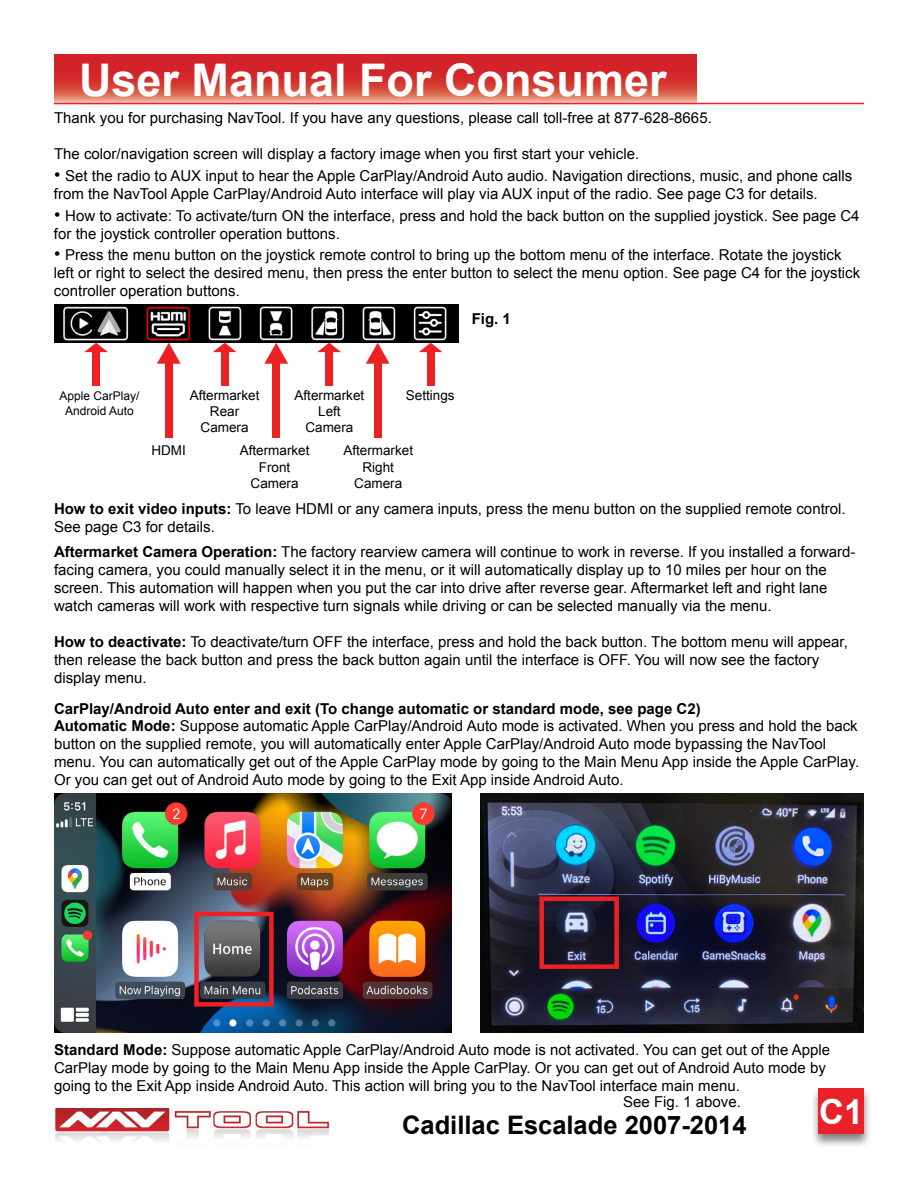
<style>
.page{position:relative;width:918px;height:1188px;background:#fff}
.page>*{position:absolute;margin:0;border:0;box-sizing:border-box;transform-origin:0 0}
.t1{font:700 45px "Arial";color:#fff}
.t2{font:700 36px "Arial";color:#fff}
.t3{font:700 34.5px "Arial";color:#fff}
.t4{font:700 25.5px "Arial";color:#000101}
.t5{font:15px/18px "Arial";color:#000}
.t6{font:700 15px "Arial";color:#000}
.t7{font:13.5px/16.2px "Arial";color:#000;text-align:center}
.t8{font:12px/14.4px "Arial";color:#000;text-align:center}
.s1{font-size:18px}
.s2{font-weight:700}
</style>
<div class="page">
<img style="left:54px;top:1108px;width:276px;height:34px">
<div style="left:810px;top:1087px;width:62px;height:62px;background:#000;opacity:.5"></div>
<svg style="left:54px;top:54px;width:643px;height:49px;background:#d6423d"></svg>
<hr style="left:54px;top:103px;width:810px;height:1px;background:#e82228">
<img style="left:481px;top:794px;width:383px;height:238px">
<img style="left:54px;top:794px;width:398px;height:238px">
<div style="left:194px;top:912px;width:80px;height:95px;border:4px solid #ed2124"></div>
<div style="left:539px;top:897px;width:80px;height:72px;border:4px solid #ed2124"></div>
<img style="left:54px;top:305px;width:405px;height:38px">
<svg style="left:84px;top:343px;width:24px;height:9px"></svg>
<div style="left:92px;top:351px;width:8px;height:35px;background:#ed2124"></div>
<svg style="left:157px;top:343px;width:24px;height:21px"></svg>
<div style="left:165px;top:361px;width:8px;height:77px;background:#ed2124"></div>
<svg style="left:213px;top:343px;width:24px;height:9px"></svg>
<div style="left:221px;top:351px;width:8px;height:35px;background:#ed2124"></div>
<svg style="left:264px;top:343px;width:24px;height:21px"></svg>
<div style="left:272px;top:361px;width:8px;height:77px;background:#ed2124"></div>
<svg style="left:317px;top:343px;width:24px;height:9px"></svg>
<div style="left:325px;top:351px;width:8px;height:35px;background:#ed2124"></div>
<svg style="left:366px;top:343px;width:24px;height:21px"></svg>
<div style="left:374px;top:361px;width:8px;height:77px;background:#ed2124"></div>
<svg style="left:419px;top:343px;width:24px;height:9px"></svg>
<div style="left:427px;top:351px;width:7px;height:35px;background:#ed2124"></div>
<div style="left:818px;top:1088px;width:46px;height:46px;background:#e82228"></div>
<h1 class="t1" style="left:79px;top:50px;width:589px">User Manual For Consumer</h1>
<p class="t5" style="left:54px;top:109px;width:659px">Thank you for purchasing NavTool. If you have any questions, please call toll-free at 877-628-8665.</p>
<p class="t5" style="left:54px;top:145px;width:587px">The color/navigation screen will display a factory image when you first start your vehicle.</p>
<p class="t5" style="left:54px;top:167px;width:800px"><span class="s1">•</span> Set the radio to AUX input to hear the Apple CarPlay/Android Auto audio. Navigation directions, music, and phone calls from the NavTool Apple CarPlay/Android Auto interface will play via AUX input of the radio. See page C3 for details.</p>
<p class="t5" style="left:54px;top:207px;width:807px"><span class="s1">•</span> How to activate: To activate/turn ON the interface, press and hold the back button on the supplied joystick. See page C4 for the joystick controller operation buttons.</p>
<p class="t5" style="left:54px;top:246px;width:808px"><span class="s1">•</span> Press the menu button on the joystick remote control to bring up the bottom menu of the interface. Rotate the joystick left or right to select the desired menu, then press the enter button to select the menu option. See page C4 for the joystick controller operation buttons.</p>
<p class="t6" style="left:472px;top:309px;width:41px">Fig. 1</p>
<p class="t8" style="left:59px;top:389px;width:82px">Apple CarPlay/<br>Android Auto</p>
<p class="t7" style="left:190px;top:387px;width:71px">Aftermarket<br>Rear<br>Camera</p>
<p class="t7" style="left:240px;top:443px;width:71px">Aftermarket<br>Front<br>Camera</p>
<p class="t7" style="left:295px;top:387px;width:71px">Aftermarket<br>Left<br>Camera</p>
<p class="t7" style="left:343px;top:443px;width:71px">Aftermarket<br>Right<br>Camera</p>
<p class="t7" style="left:406px;top:387px;width:50px">Settings</p>
<p class="t7" style="left:151px;top:443px;width:36px">HDMI</p>
<p class="t5" style="left:54px;top:500px;width:793px"><span class="s2">How to exit video inputs:</span> To leave HDMI or any camera inputs, press the menu button on the supplied remote control.<br>See page C3 for details.</p>
<p class="t5" style="left:54px;top:543px;width:803px"><span class="s2">Aftermarket Camera Operation:</span> The factory rearview camera will continue to work in reverse. If you installed a forward&shy;facing camera, you could manually select it in the menu, or it will automatically display up to 10 miles per hour on the screen. This automation will happen when you put the car into drive after reverse gear. Aftermarket left and right lane watch cameras will work with respective turn signals while driving or can be selected manually via the menu.</p>
<p class="t5" style="left:54px;top:633px;width:796px"><span class="s2">How to deactivate:</span> To deactivate/turn OFF the interface, press and hold the back button. The bottom menu will appear, then release the back button and press the back button again until the interface is OFF. You will now see the factory display menu.</p>
<p class="t5" style="left:54px;top:717px;width:807px"><span class="s2">Automatic Mode:</span> Suppose automatic Apple CarPlay/Android Auto mode is activated. When you press and hold the back button on the supplied remote, you will automatically enter Apple CarPlay/Android Auto mode bypassing the NavTool menu. You can automatically get out of the Apple CarPlay mode by going to the Main Menu App inside the Apple CarPlay.<br>Or you can get out of Android Auto mode by going to the Exit App inside Android Auto.</p>
<p class="t6" style="left:54px;top:698px;width:648px">CarPlay/Android Auto enter and exit (To change automatic or standard mode, see page C2)</p>
<p class="t5" style="left:54px;top:1041px;width:778px"><span class="s2">Standard Mode:</span> Suppose automatic Apple CarPlay/Android Auto mode is not activated. You can get out of the Apple<br>CarPlay mode by going to the Main Menu App inside the Apple CarPlay. Or you can get out of Android Auto mode by going to the Exit App inside Android Auto. This action will bring you to the NavTool interface main menu.</p>
<p class="t5" style="left:623px;top:1092px;width:119px">See Fig. 1 above.</p>
<h3 class="t3" style="left:819px;top:1089px;width:46px">C1</h3>
<h2 class="t2" style="left:821px;top:1088px;width:42px">40</h2>
<h3 class="t4" style="left:402px;top:1108px;width:346px">Cadillac Escalade 2007-2014</h3>
</div>
